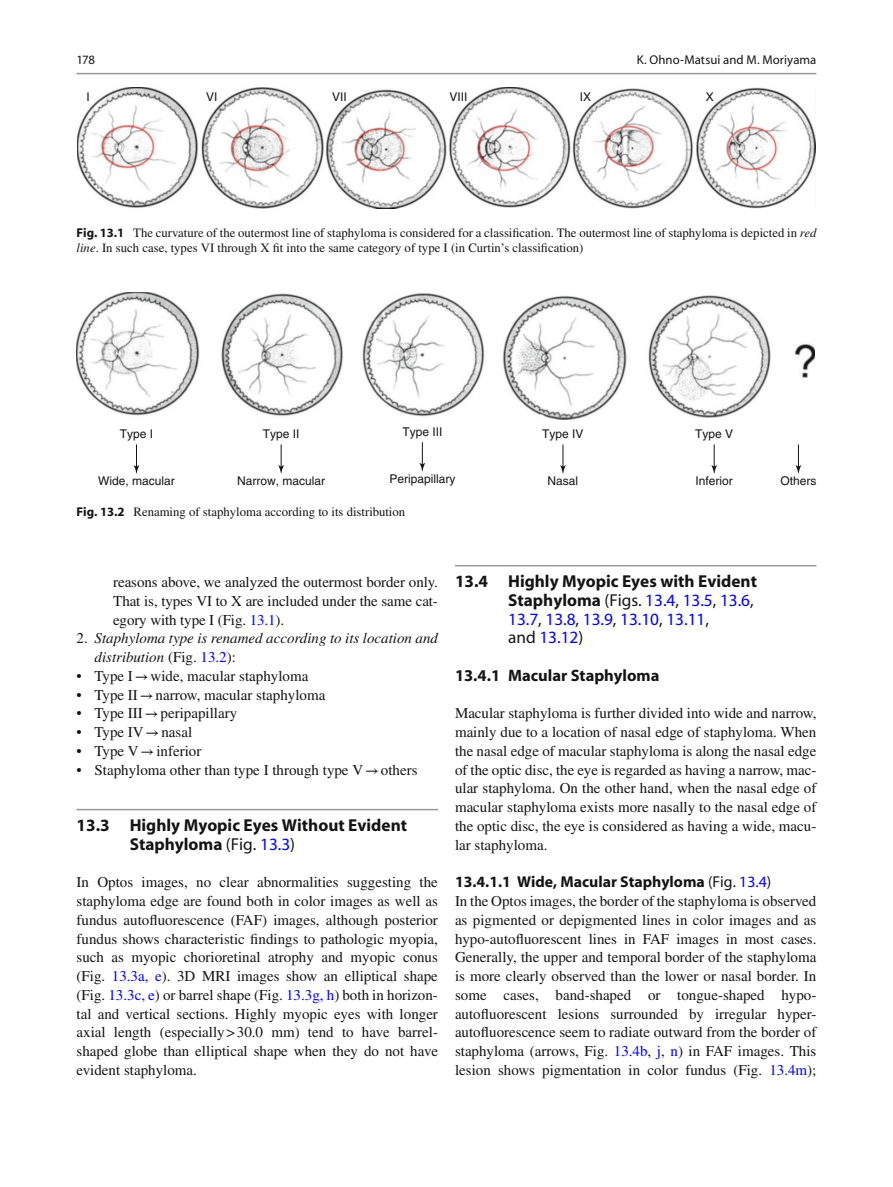
<style>
.page{position:relative;width:893px;height:1187px;background:#fff}
.page>*{position:absolute;margin:0;border:0;box-sizing:border-box;transform-origin:0 0}
.t1{font:700 17.25px/18.8px "Myriad";color:#131413}
.t2{font:700 16.5px "Myriad";color:#131413}
.t3{font:700 15.75px "Myriad";color:#131413}
.t4{font:15px/18.8px "Times";color:#131413;text-align:justify}
.t5{font:italic 15px/18.8px "Times";color:#131413}
.t6{font:12.75px/15px "Times";color:#131413}
.t7{font:12.75px "Myriad";letter-spacing:.01em;color:#131413}
.t8{font:12px "Helvetica";color:#131413}
.s1{font-family:"Myriad";font-weight:700}
.s2{font-style:italic}
.s3{color:#00f}
.s4{font-style:normal}
.s5{font-style:normal;color:#00f}
.s6{font-family:"STIX General"}
.s7{font-weight:400}
.s8{font-weight:400;color:#00f}
</style>
<div class="page">
<hr style="left:77px;top:808px;width:361px;height:2px;background:#989898">
<hr style="left:455px;top:565px;width:361px;height:1px;background:#989898">
<img style="left:78px;top:88px;width:737px;height:121px">
<svg style="left:134px;top:444px;width:5px;height:30px"></svg>
<svg style="left:278px;top:444px;width:6px;height:30px"></svg>
<svg style="left:420px;top:442px;width:5px;height:30px"></svg>
<svg style="left:560px;top:444px;width:6px;height:30px"></svg>
<svg style="left:711px;top:444px;width:6px;height:30px"></svg>
<svg style="left:796px;top:444px;width:5px;height:30px"></svg>
<img style="left:77px;top:292px;width:738px;height:127px">
<hr style="left:77px;top:73px;width:739px;height:1px;background:#989898">
<p class="t7" style="left:77px;top:55px;width:20px">178</p>
<p class="t7" style="left:637px;top:55px;width:181px">K. Ohno-Matsui and M. Moriyama</p>
<p class="t8" style="left:86px;top:93px;width:5px">I</p>
<p class="t8" style="left:206px;top:93px;width:13px">VI</p>
<p class="t8" style="left:332px;top:93px;width:16px">VII</p>
<p class="t8" style="left:450px;top:93px;width:20px">VIII</p>
<p class="t8" style="left:580px;top:93px;width:13px">IX</p>
<p class="t8" style="left:706px;top:93px;width:10px">X</p>
<p class="t6" style="left:77px;top:227px;width:741px"><span class="s1">Fig. 13.1</span> The curvature of the outermost line of staphyloma is considered for a classification. The outermost line of staphyloma is depicted in <span class="s2">red line</span> . In such case, types VI through X fit into the same category of type I (in Curtin’s classification)</p>
<p class="t8" style="left:120px;top:429px;width:35px">Type I</p>
<p class="t8" style="left:98px;top:476px;width:78px">Wide, macular</p>
<p class="t8" style="left:263px;top:429px;width:38px">Type II</p>
<p class="t8" style="left:237px;top:476px;width:90px">Narrow, macular</p>
<p class="t8" style="left:402px;top:427px;width:42px">Type III</p>
<p class="t8" style="left:389px;top:474px;width:68px">Peripapillary</p>
<p class="t6" style="left:77px;top:505px;width:330px"><span class="s1">Fig. 13.2</span> Renaming of staphyloma according to its distribution</p>
<p class="t8" style="left:542px;top:429px;width:43px">Type IV</p>
<p class="t8" style="left:548px;top:476px;width:32px">Nasal</p>
<p class="t8" style="left:695px;top:429px;width:40px">Type V</p>
<p class="t8" style="left:695px;top:476px;width:39px">Inferior</p>
<p class="t8" style="left:780px;top:476px;width:38px">Others</p>
<p class="t4" style="left:113px;top:574px;width:326px">reasons above, we analyzed the outermost border only.<br>That is, types VI to X are included under the same cat&shy;egory with type I (Fig. <span class="s3">13.1</span> ).</p>
<p class="t5" style="left:95px;top:630px;width:345px;text-indent:-18px"><span class="s4">2.</span> Staphyloma type is renamed according to its location and distribution <span class="s4">(Fig.</span> <span class="s5">13.2</span> <span class="s4">):</span></p>
<p class="t4" style="left:77px;top:668px;width:233px">• Type I <span class="s6">→</span> wide, macular staphyloma</p>
<p class="t4" style="left:77px;top:686px;width:250px">• Type II <span class="s6">→</span> narrow, macular staphyloma</p>
<p class="t4" style="left:77px;top:705px;width:162px">• Type III <span class="s6">→</span> peripapillary</p>
<p class="t4" style="left:77px;top:724px;width:117px">• Type IV <span class="s6">→</span> nasal</p>
<p class="t4" style="left:77px;top:743px;width:126px">• Type V <span class="s6">→</span> inferior</p>
<p class="t4" style="left:77px;top:761px;width:342px">• Staphyloma other than type I through type V <span class="s6">→</span> others</p>
<p class="t1" style="left:130px;top:817px;width:279px;text-indent:-53px">13.3 Highly Myopic Eyes Without Evident<br>Staphyloma <span class="s7">(Fig.</span> <span class="s8">13.3</span> <span class="s7">)</span></p>
<p class="t4" style="left:77px;top:874px;width:363px">In Optos images, no clear abnormalities suggesting the staphyloma edge are found both in color images as well as fundus autofluorescence (FAF) images, although posterior fundus shows characteristic findings to pathologic myopia, such as myopic chorioretinal atrophy and myopic conus (Fig. <span class="s3">13.3a, e</span> ). 3D MRI images show an elliptical shape (Fig. <span class="s3">13.3c, e</span> ) or barrel shape (Fig. <span class="s3">13.3g, h</span> ) both in horizon&shy;tal and vertical sections. Highly myopic eyes with longer axial length (especially &gt; 30.0 mm) tend to have barrel&shy;shaped globe than elliptical shape when they do not have evident staphyloma.</p>
<p class="t1" style="left:508px;top:573px;width:250px;text-indent:-53px">13.4 Highly Myopic Eyes with Evident<br>Staphyloma <span class="s7">(Figs.</span> <span class="s8">13.4</span> <span class="s7">,</span> <span class="s8">13.5</span> <span class="s7">,</span> <span class="s8">13.6</span> <span class="s7">,<br></span><span class="s8">13.7</span> <span class="s7">,</span> <span class="s8">13.8</span> <span class="s7">,</span> <span class="s8">13.9</span> <span class="s7">,</span> <span class="s8">13.10</span> <span class="s7">,</span> <span class="s8">13.11</span> <span class="s7">,<br>and</span> <span class="s8">13.12</span> <span class="s7">)</span></p>
<p class="t2" style="left:455px;top:669px;width:206px">13.4.1 Macular Staphyloma</p>
<p class="t4" style="left:455px;top:705px;width:363px">Macular staphyloma is further divided into wide and narrow, mainly due to a location of nasal edge of staphyloma. When the nasal edge of macular staphyloma is along the nasal edge of the optic disc, the eye is regarded as having a narrow, mac&shy;ular staphyloma. On the other hand, when the nasal edge of macular staphyloma exists more nasally to the nasal edge of the optic disc, the eye is considered as having a wide, macu&shy;lar staphyloma.</p>
<p class="t3" style="left:455px;top:876px;width:318px">13.4.1.1 Wide, Macular Staphyloma <span class="s7">(Fig.</span> <span class="s8">13.4</span> <span class="s7">)</span></p>
<p class="t4" style="left:455px;top:893px;width:363px">In the Optos images, the border of the staphyloma is observed as pigmented or depigmented lines in color images and as hypo-autofluorescent lines in FAF images in most cases.<br>Generally, the upper and temporal border of the staphyloma is more clearly observed than the lower or nasal border. In some cases, band-shaped or tongue-shaped hypo&shy;autofluorescent lesions surrounded by irregular hyper&shy;autofluorescence seem to radiate outward from the border of staphyloma (arrows, Fig. <span class="s3">13.4b</span> , <span class="s3">j</span> , <span class="s3">n</span> ) in FAF images. This lesion shows pigmentation in color fundus (Fig. <span class="s3">13.4m</span> );</p>
</div>
